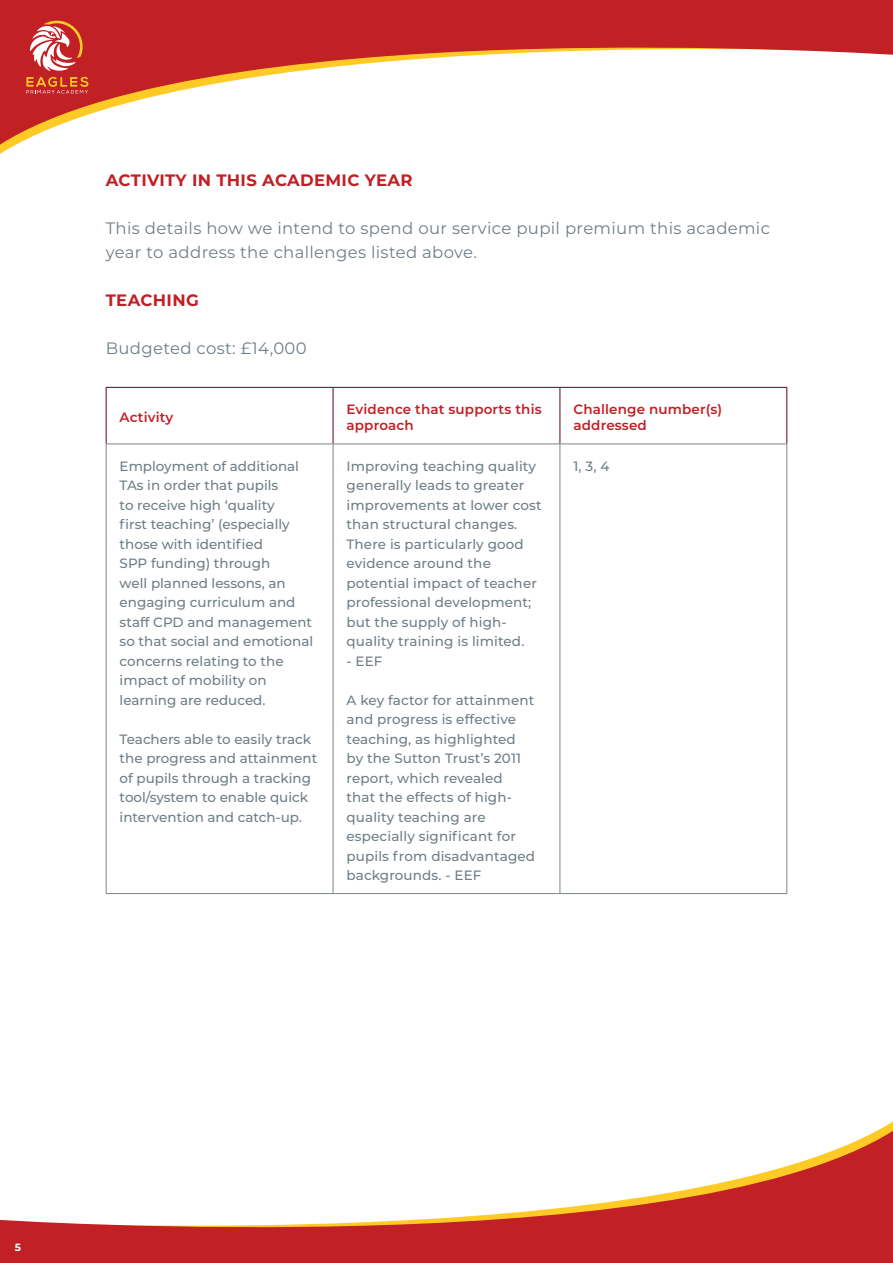
<style>
.page{position:relative;width:893px;height:1263px;background:#fff}
.page>*{position:absolute;margin:0;border:0;box-sizing:border-box;transform-origin:0 0}
.t1{font:16.5px/24px "Montserrat";letter-spacing:.02em;color:#6f7e86}
.t2{font:700 16.5px "Montserrat";letter-spacing:.02em;color:#c12025}
.t3{font:500 13.5px/19.5px "Montserrat";color:#6f7e86}
.t4{font:600 13.5px/16.5px "Montserrat";letter-spacing:.01em;color:#c12025}
.t5{font:700 10.5px "Montserrat";color:#fff}
</style>
<div class="page">
<svg style="left:0;top:0;width:893px;height:154px"></svg>
<svg style="left:0;top:1121px;width:893px;height:142px"></svg>
<svg style="left:26px;top:20px;width:62px;height:74px;background:#d25c51"></svg>
<hr style="left:106px;top:443px;width:227px;height:1px;background:#7d868d">
<hr style="left:106px;top:444px;width:1px;height:449px;background:#7d868d">
<hr style="left:333px;top:443px;width:227px;height:1px;background:#7d868d">
<hr style="left:333px;top:444px;width:1px;height:449px;background:#7d868d">
<hr style="left:560px;top:443px;width:227px;height:1px;background:#7d868d">
<hr style="left:560px;top:444px;width:1px;height:449px;background:#7d868d">
<hr style="left:786px;top:444px;width:1px;height:449px;background:#7d868d">
<hr style="left:106px;top:893px;width:227px;height:1px;background:#7d868d">
<hr style="left:333px;top:893px;width:227px;height:1px;background:#7d868d">
<hr style="left:560px;top:893px;width:227px;height:1px;background:#7d868d">
<hr style="left:106px;top:387px;width:227px;height:1px;background:#5d0023">
<hr style="left:106px;top:388px;width:1px;height:55px;background:#5d0023">
<hr style="left:333px;top:387px;width:227px;height:1px;background:#5d0023">
<hr style="left:333px;top:388px;width:1px;height:55px;background:#5d0023">
<hr style="left:560px;top:387px;width:227px;height:1px;background:#5d0023">
<hr style="left:560px;top:388px;width:1px;height:55px;background:#5d0023">
<hr style="left:786px;top:388px;width:1px;height:55px;background:#5d0023">
<p class="t2" style="left:106px;top:168px;width:308px">ACTIVITY IN THIS ACADEMIC YEAR</p>
<p class="t1" style="left:106px;top:216px;width:666px">This details how we intend to spend our service pupil premium this academic year to address the challenges listed above.</p>
<p class="t2" style="left:106px;top:288px;width:94px">TEACHING</p>
<p class="t1" style="left:106px;top:336px;width:202px">Budgeted cost: £14,000</p>
<p class="t4" style="left:120px;top:408px;width:55px">Activity</p>
<p class="t4" style="left:347px;top:400px;width:197px">Evidence that supports this approach</p>
<p class="t4" style="left:573px;top:400px;width:150px">Challenge number(s) addressed</p>
<p class="t3" style="left:120px;top:455px;width:195px">Employment of additional<br>TAs in order that pupils<br>to receive high ‘quality<br>first teaching’ (especially those with identified<br>SPP funding) through<br>well planned lessons, an engaging curriculum and staff CPD and management so that social and emotional concerns relating to the impact of mobility on learning are reduced.</p>
<p class="t3" style="left:120px;top:728px;width:199px">Teachers able to easily track the progress and attainment of pupils through a tracking tool/system to enable quick intervention and catch-up.</p>
<p class="t3" style="left:347px;top:455px;width:197px">Improving teaching quality generally leads to greater improvements at lower cost than structural changes.<br>There is particularly good evidence around the potential impact of teacher professional development; but the supply of high&shy;quality training is limited.</p>
<p class="t3" style="left:347px;top:650px;width:38px">- EEF</p>
<p class="t3" style="left:347px;top:689px;width:190px">A key factor for attainment and progress is effective teaching, as highlighted by the Sutton Trust’s 2011 report, which revealed<br>that the effects of high&shy;quality teaching are especially significant for pupils from disadvantaged backgrounds. - EEF</p>
<p class="t3" style="left:573px;top:455px;width:37px">1, 3, 4</p>
<p class="t5" style="left:15px;top:1240px;width:8px">5</p>
</div>
